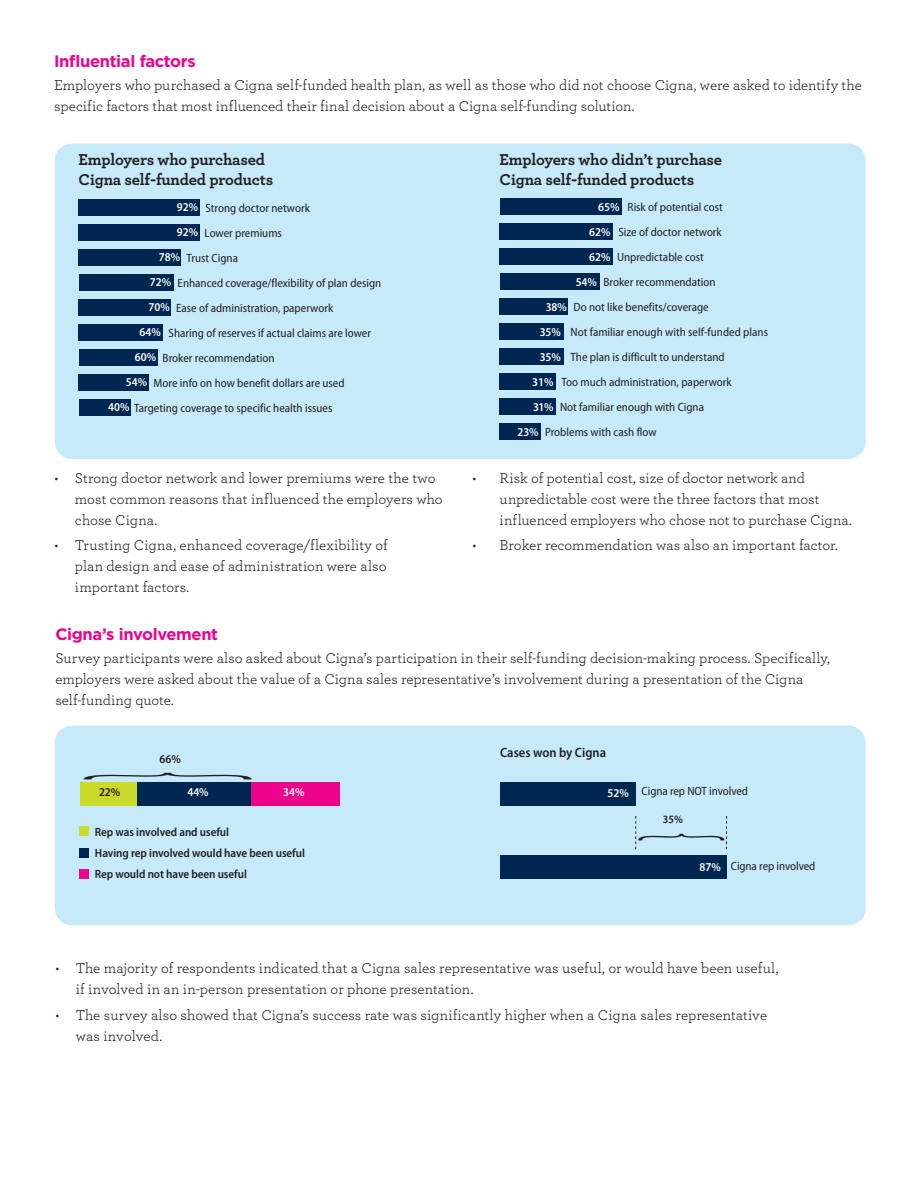
<style>
.page{position:relative;width:918px;height:1188px;background:#fff}
.page>*{position:absolute;margin:0;border:0;box-sizing:border-box;transform-origin:0 0}
.t1{font:300 210px "Myriad Pro";color:#231f20;scale:.14 1}
.A-Sub_Suhead-black{font:700 16.5px/19.5px "Archer";letter-spacing:-.01em;color:#231f20}
.G-Subhead-color{font:700 16.5px "Gotham";letter-spacing:-.02em;color:#ed028c}
.Chart_Head{font:15px/21px "Archer";color:#231f20}
.NB-Bullet_Copy{font:600 semi-condensed 13.5px "Myriad Pro";color:#231f20}
.Chart_labels{font:semi-condensed 12px "Myriad Pro";color:#231f20}
.Chart_labels-2{font:600 semi-condensed 12px "Myriad Pro";letter-spacing:-.005em;color:#231f20}
.Chart_labels-3{font:600 semi-condensed 12px "Myriad Pro";letter-spacing:-.005em;color:#fff}
.Chart_labels-4{font:600 semi-condensed 11.25px "Myriad Pro";color:#231f20}
.s1{font-weight:600;color:#fff}
</style>
<div class="page">
<div style="left:55px;top:726px;width:811px;height:199px;background:#c6eafa;border-radius:18px"></div>
<div style="left:55px;top:144px;width:811px;height:315px;background:#c6eafa;border-radius:18px"></div>
<div style="left:500px;top:424px;width:41px;height:16px;background:#002751"></div>
<div style="left:500px;top:399px;width:56px;height:16px;background:#002751"></div>
<div style="left:500px;top:374px;width:56px;height:16px;background:#002751"></div>
<div style="left:500px;top:349px;width:64px;height:16px;background:#002751"></div>
<div style="left:500px;top:324px;width:64px;height:16px;background:#002751"></div>
<div style="left:500px;top:299px;width:68px;height:16px;background:#002751"></div>
<div style="left:500px;top:274px;width:99px;height:16px;background:#002751"></div>
<div style="left:500px;top:249px;width:113px;height:16px;background:#002751"></div>
<div style="left:500px;top:224px;width:113px;height:16px;background:#002751"></div>
<div style="left:500px;top:199px;width:122px;height:16px;background:#002751"></div>
<div style="left:79px;top:826px;width:10px;height:10px;background:#c9da2b"></div>
<div style="left:79px;top:848px;width:10px;height:10px;background:#002751"></div>
<div style="left:79px;top:869px;width:10px;height:9px;background:#ed028c"></div>
<div style="left:81px;top:782px;width:57px;height:24px;background:#c9da2b"></div>
<div style="left:137px;top:782px;width:115px;height:24px;background:#002751"></div>
<div style="left:251px;top:782px;width:89px;height:24px;background:#ed028c"></div>
<div style="left:500px;top:856px;width:227px;height:23px;background:#002751"></div>
<div style="left:500px;top:783px;width:135px;height:23px;background:#002751"></div>
<div style="left:79px;top:374px;width:70px;height:16px;background:#002751"></div>
<div style="left:79px;top:349px;width:79px;height:16px;background:#002751"></div>
<div style="left:79px;top:324px;width:84px;height:16px;background:#002751"></div>
<div style="left:79px;top:299px;width:92px;height:16px;background:#002751"></div>
<div style="left:79px;top:274px;width:95px;height:16px;background:#002751"></div>
<div style="left:79px;top:249px;width:102px;height:16px;background:#002751"></div>
<div style="left:79px;top:224px;width:121px;height:16px;background:#002751"></div>
<div style="left:79px;top:200px;width:121px;height:16px;background:#002751"></div>
<div style="left:79px;top:399px;width:52px;height:16px;background:#002751"></div>
<svg style="left:636px;top:816px;width:91px;height:33px"></svg>
<p class="G-Subhead-color" style="left:54px;top:50px;width:143px">Influential factors</p>
<p class="Chart_Head" style="left:54px;top:74px;width:809px">Employers who purchased a Cigna self-funded health plan, as well as those who did not choose Cigna, were asked to identify the specific factors that most influenced their final decision about a Cigna self-funding solution.</p>
<p class="A-Sub_Suhead-black" style="left:79px;top:149px;width:196px">Employers who purchased<br>Cigna self-funded products</p>
<p class="Chart_labels-3" style="left:177px;top:201px;width:23px">92%</p>
<p class="Chart_labels-3" style="left:177px;top:226px;width:23px">92%</p>
<p class="Chart_labels-3" style="left:159px;top:251px;width:23px">78%</p>
<p class="Chart_labels-3" style="left:150px;top:276px;width:23px">72%</p>
<p class="Chart_labels-3" style="left:148px;top:301px;width:23px">70%</p>
<p class="Chart_labels-3" style="left:139px;top:326px;width:23px">64%</p>
<p class="Chart_labels-3" style="left:135px;top:351px;width:23px">60%</p>
<p class="Chart_labels-3" style="left:126px;top:376px;width:23px">54%</p>
<p class="Chart_labels" style="left:206px;top:202px;width:106px">Strong doctor network</p>
<p class="Chart_labels" style="left:205px;top:227px;width:79px">Lower premiums</p>
<p class="Chart_labels" style="left:187px;top:252px;width:53px">Trust Cigna</p>
<p class="Chart_labels" style="left:178px;top:277px;width:205px">Enhanced coverage/flexibility of plan design</p>
<p class="Chart_labels" style="left:176px;top:301px;width:159px">Ease of administration, paperwork</p>
<p class="Chart_labels" style="left:169px;top:326px;width:204px">Sharing of reserves if actual claims are lower</p>
<p class="Chart_labels" style="left:163px;top:351px;width:114px">Broker recommendation</p>
<p class="Chart_labels" style="left:154px;top:376px;width:193px">More info on how benefit dollars are used</p>
<p class="Chart_labels" style="left:108px;top:401px;width:226px"><span class="s1">40%</span> Targeting coverage to specific health issues</p>
<p class="Chart_Head" style="left:75px;top:467px;width:369px;text-indent:-20px">• Strong doctor network and lower premiums were the two most common reasons that influenced the employers who chose Cigna.</p>
<p class="Chart_Head" style="left:75px;top:534px;width:315px;text-align:justify;text-indent:-20px">• Trusting Cigna, enhanced coverage/flexibility of plan design and ease of administration were also important factors.</p>
<p class="A-Sub_Suhead-black" style="left:500px;top:149px;width:224px">Employers who didn’t purchase<br>Cigna self-funded products</p>
<p class="Chart_labels" style="left:628px;top:201px;width:97px">Risk of potential cost</p>
<p class="Chart_labels" style="left:619px;top:226px;width:105px">Size of doctor network</p>
<p class="Chart_labels" style="left:617px;top:250px;width:88px">Unpredictable cost</p>
<p class="Chart_labels" style="left:604px;top:275px;width:114px">Broker recommendation</p>
<p class="Chart_labels" style="left:574px;top:300px;width:137px">Do not like benefits/coverage</p>
<p class="Chart_labels" style="left:571px;top:325px;width:199px">Not familiar enough with self-funded plans</p>
<p class="Chart_labels" style="left:571px;top:350px;width:156px">The plan is difficult to understand</p>
<p class="Chart_labels" style="left:562px;top:375px;width:172px">Too much administration, paperwork</p>
<p class="Chart_labels" style="left:560px;top:400px;width:146px">Not familiar enough with Cigna</p>
<p class="Chart_labels" style="left:545px;top:425px;width:113px">Problems with cash flow</p>
<p class="Chart_labels-3" style="left:598px;top:200px;width:23px">65%</p>
<p class="Chart_labels-3" style="left:589px;top:225px;width:23px">62%</p>
<p class="Chart_labels-3" style="left:589px;top:250px;width:23px">62%</p>
<p class="Chart_labels-3" style="left:576px;top:275px;width:23px">54%</p>
<p class="Chart_labels-3" style="left:546px;top:300px;width:23px">38%</p>
<p class="Chart_labels-3" style="left:540px;top:325px;width:23px">35%</p>
<p class="Chart_labels-3" style="left:540px;top:350px;width:23px">35%</p>
<p class="Chart_labels-3" style="left:532px;top:375px;width:23px">31%</p>
<p class="Chart_labels-3" style="left:533px;top:400px;width:22px">31%</p>
<p class="Chart_labels-3" style="left:517px;top:425px;width:23px">23%</p>
<p class="Chart_Head" style="left:500px;top:467px;width:354px;text-indent:-27px">• Risk of potential cost, size of doctor network and unpredictable cost were the three factors that most influenced employers who chose not to purchase Cigna.</p>
<p class="Chart_Head" style="left:473px;top:534px;width:367px">• Broker recommendation was also an important factor.</p>
<p class="G-Subhead-color" style="left:55px;top:623px;width:164px">Cigna’s involvement</p>
<p class="Chart_Head" style="left:55px;top:647px;width:776px">Survey participants were also asked about Cigna’s participation in their self-funding decision-making process. Specifically, employers were asked about the value of a Cigna sales representative’s involvement during a presentation of the Cigna self-funding quote.</p>
<p class="Chart_labels-2" style="left:160px;top:752px;width:23px">66%</p>
<p class="t1" style="left:43px;top:780px;width:58px;rotate:-90deg">}</p>
<p class="Chart_labels-2" style="left:99px;top:786px;width:23px">22%</p>
<p class="Chart_labels-3" style="left:187px;top:786px;width:23px">44%</p>
<p class="Chart_labels-3" style="left:283px;top:786px;width:23px">34%</p>
<p class="Chart_labels-2" style="left:95px;top:825px;width:136px">Rep was involved and useful</p>
<p class="Chart_labels-2" style="left:95px;top:846px;width:212px">Having rep involved would have been useful</p>
<p class="Chart_labels-2" style="left:95px;top:867px;width:153px">Rep would not have been useful</p>
<p class="NB-Bullet_Copy" style="left:500px;top:745px;width:107px">Cases won by Cigna</p>
<p class="Chart_labels-3" style="left:608px;top:786px;width:23px">52%</p>
<p class="Chart_labels" style="left:642px;top:785px;width:108px">Cigna rep NOT involved</p>
<p class="Chart_labels-4" style="left:663px;top:813px;width:21px">35%</p>
<p class="Chart_labels-3" style="left:700px;top:861px;width:23px">87%</p>
<p class="Chart_labels" style="left:731px;top:860px;width:86px">Cigna rep involved</p>
<p class="Chart_Head" style="left:76px;top:957px;width:704px;text-indent:-20px">• The majority of respondents indicated that a Cigna sales representative was useful, or would have been useful, if involved in an in-person presentation or phone presentation.</p>
<p class="Chart_Head" style="left:76px;top:1004px;width:693px;text-indent:-20px">• The survey also showed that Cigna’s success rate was significantly higher when a Cigna sales representative was involved.</p>
</div>
